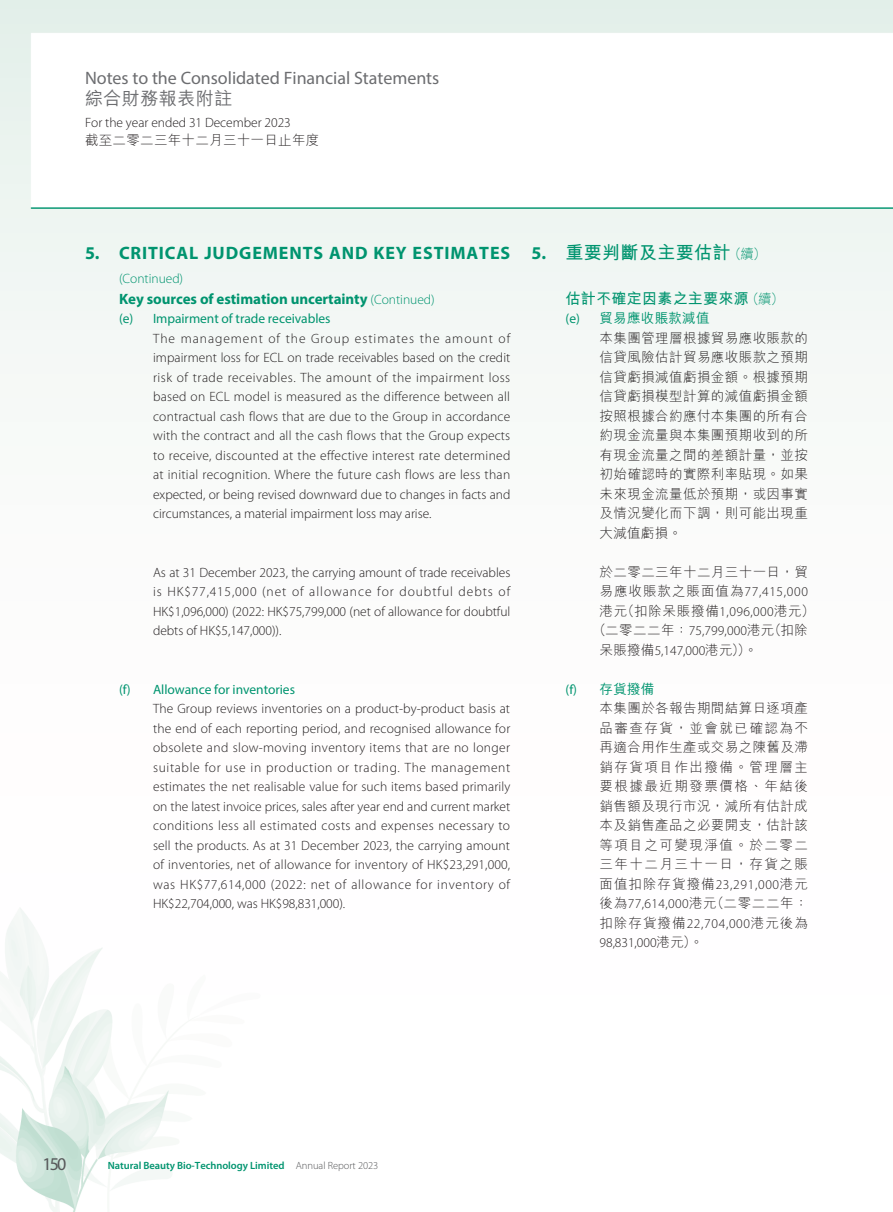
<style>
.page{position:relative;width:893px;height:1212px;background:#fff}
.page>*{position:absolute;margin:0;border:0;box-sizing:border-box;transform-origin:0 0}
.t1{font:18px "Myriad Pro";color:#6c6d70}
.t2{font:700 18px "Myriad Pro";letter-spacing:.05em;color:#00946f}
.t3{font:700 18px "M Hei HK";letter-spacing:.02em;color:#00946f}
.t4{font:500 18px "M Hei HK";letter-spacing:.025em;color:#6c6d70}
.t5{font:18px "Myriad Pro";color:#57585a}
.t6{font:700 15px "Myriad Pro";letter-spacing:-.005em;color:#00946f}
.t7{font:700 15px "M Hei HK";letter-spacing:.02em;color:#00946f}
.t8{font:300 13.5px/19.5px "Myriad Pro";letter-spacing:-.005em;color:#231f20;text-align:justify}
.t9{font:300 13.5px/19.5px "M Hei HK";letter-spacing:.03em;color:#231f20}
.t10{font:300 13.5px/19.5px "M Hei HK";letter-spacing:.075em;color:#231f20}
.t11{font:13.5px "Myriad Pro";letter-spacing:-.005em;color:#00946f}
.t12{font:300 13.5px "M Hei HK";letter-spacing:.055em;color:#231f20}
.t13{font:300 13.5px "Myriad Pro";letter-spacing:-.005em;color:#00946f}
.t14{font:600 10.5px "Myriad Pro";letter-spacing:-.005em;color:#00946f}
.s1{font-weight:300;font-size:13.5px}
.s2{font-family:"Myriad Pro"}
.s3{font-family:"Myriad Pro";font-weight:400;color:#00946f}
.s4{font-weight:500;color:#00946f}
.s5{font-family:"M Hei HK"}
.s6{font-weight:300;color:#57585a}
</style>
<div class="page">
<img style="left:0;top:0;width:892px;height:1212px">
<h1 class="t1" style="left:85px;top:66px;width:356px">Notes to the Consolidated Financial Statements</h1>
<h1 class="t4" style="left:85px;top:85px;width:149px">綜合財務報表附註</h1>
<p class="t8" style="left:85px;top:113px;width:207px">For the year ended 31 December 2023</p>
<p class="t9" style="left:85px;top:130px;width:236px">截至二零二三年十二月三十一日止年度</p>
<h1 class="t2" style="left:85px;top:241px;width:427px">5. CRITICAL JUDGEMENTS AND KEY ESTIMATES</h1>
<p class="t13" style="left:119px;top:270px;width:66px">(Continued)</p>
<p class="t6" style="left:119px;top:289px;width:317px">Key sources of estimation uncertainty <span class="s1">(Continued)</span></p>
<p class="t11" style="left:119px;top:310px;width:213px">(e) Impairment of trade receivables</p>
<p class="t8" style="left:153px;top:328px;width:359px">The management of the Group estimates the amount of impairment loss for ECL on trade receivables based on the credit risk of trade receivables. The amount of the impairment loss based on ECL model is measured as the difference between all contractual cash flows that are due to the Group in accordance with the contract and all the cash flows that the Group expects to receive, discounted at the effective interest rate determined at initial recognition. Where the future cash flows are less than expected, or being revised downward due to changes in facts and circumstances, a material impairment loss may arise.</p>
<p class="t8" style="left:153px;top:562px;width:359px">As at 31 December 2023, the carrying amount of trade receivables is HK$77,415,000 (net of allowance for doubtful debts of HK$1,096,000) (2022: HK$75,799,000 (net of allowance for doubtful debts of HK$5,147,000)).</p>
<p class="t11" style="left:119px;top:681px;width:177px">(f) Allowance for inventories</p>
<p class="t8" style="left:153px;top:699px;width:359px">The Group reviews inventories on a product-by-product basis at the end of each reporting period, and recognised allowance for obsolete and slow-moving inventory items that are no longer suitable for use in production or trading. The management estimates the net realisable value for such items based primarily on the latest invoice prices, sales after year end and current market conditions less all estimated costs and expenses necessary to sell the products. As at 31 December 2023, the carrying amount of inventories, net of allowance for inventory of HK$23,291,000, was HK$77,614,000 (2022: net of allowance for inventory of HK$22,704,000, was HK$98,831,000).</p>
<h1 class="t3" style="left:531px;top:239px;width:236px"><span class="s2">5.</span> 重要判斷及主要估計<span class="s1">（續）</span></h1>
<p class="t7" style="left:566px;top:287px;width:220px">估計不確定因素之主要來源<span class="s1">（續）</span></p>
<p class="t9" style="left:600px;top:308px;width:210px;text-indent:-34px"><span class="s3">(e)</span> <span class="s4">貿易應收賬款減值<br></span>本集團管理層根據貿易應收賬款的信貸風險估計貿易應收賬款之預期信貸虧損減值虧損金額。根據預期信貸虧損模型計算的減值虧損金額按照根據合約應付本集團的所有合約現金流量與本集團預期收到的所有現金流量之間的差額計量，並按初始確認時的實際利率貼現。如果未來現金流量低於預期，或因事實及情況變化而下調，則可能出現重大減值虧損。</p>
<p class="t9" style="left:600px;top:562px;width:210px">於二零二三年十二月三十一日，貿</p>
<p class="t10" style="left:600px;top:581px;width:210px">易應收賬款之賬面值為<span class="s2">77,415,000</span></p>
<p class="t12" style="left:600px;top:604px;width:217px">港元（扣除呆賬撥備<span class="s2">1,096,000</span>港元）</p>
<p class="t9" style="left:593px;top:620px;width:217px">（二零二二年：<span class="s2">75,799,000</span>港元（扣除</p>
<p class="t9" style="left:600px;top:640px;width:159px">呆賬撥備<span class="s2">5,147,000</span>港元））。</p>
<p class="t10" style="left:600px;top:679px;width:210px;text-indent:-34px"><span class="s3">(f)</span> <span class="s4">存貨撥備<br></span>本集團於各報告期間結算日逐項產品審查存貨，並會就已確認為不再適合用作生產或交易之陳舊及滯銷存貨項目作出撥備。管理層主要根據最近期發票價格、年結後銷售額及現行市況，減所有估計成本及銷售產品之必要開支，估計該等項目之可變現淨值。於二零二三年十二月三十一日，存貨之賬面值扣除存貨撥備<span class="s2">23,291,000</span>港元後為<span class="s2">77,614,000</span>港元（二零二二年：扣除存貨撥備<span class="s2">22,704,000</span>港元後為</p>
<p class="t8" style="left:600px;top:933px;width:105px">98,831,000<span class="s5">港元）。</span></p>
<h1 class="t5" style="left:42px;top:1153px;width:25px">150</h1>
<p class="t14" style="left:108px;top:1159px;width:272px">Natural Beauty Bio-Technology Limited <span class="s6">Annual Report 2023</span></p>
</div>
